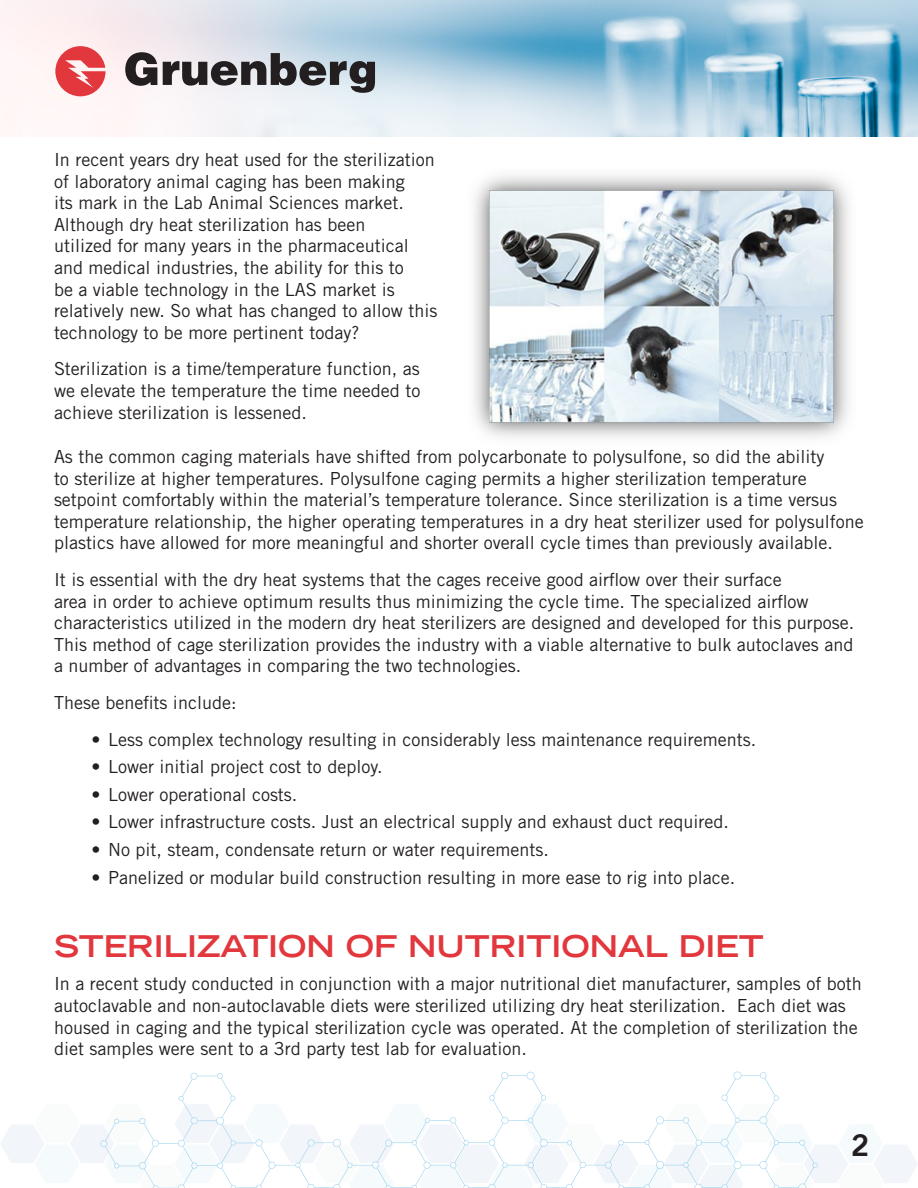
<style>
.page{position:relative;width:918px;height:1188px;background:#fff}
.page>*{position:absolute;margin:0;border:0;box-sizing:border-box;transform-origin:0 0}
.t1{font:700 expanded 30px "Trade Gothic LT Std";color:#e1373d}
.t2{font:30px "Trade Gothic LT Std Bd 2";color:#231f20}
.t3{font:18px/21.6px "Trade Gothic LT Std";color:#231f20}
</style>
<div class="page">
<svg style="left:0;top:1125px;width:917px;height:58px"></svg>
<svg style="left:100px;top:1072px;width:718px;height:116px"></svg>
<img style="left:474px;top:175px;width:375px;height:263px">
<img style="left:0;top:0;width:918px;height:136px">
<svg style="left:125px;top:52px;width:32px;height:34px"></svg>
<svg style="left:163px;top:53px;width:212px;height:40px;background:#929499"></svg>
<svg style="left:55px;top:46px;width:51px;height:50px"></svg>
<p class="t3" style="left:54px;top:149px;width:385px">In recent years dry heat used for the sterilization of laboratory animal caging has been making<br>its mark in the Lab Animal Sciences market.<br>Although dry heat sterilization has been<br>utilized for many years in the pharmaceutical and medical industries, the ability for this to<br>be a viable technology in the LAS market is relatively new. So what has changed to allow this technology to be more pertinent today?</p>
<p class="t3" style="left:54px;top:358px;width:368px;text-align:justify">Sterilization is a time/temperature function, as we elevate the temperature the time needed to achieve sterilization is lessened.</p>
<p class="t3" style="left:54px;top:446px;width:811px">As the common caging materials have shifted from polycarbonate to polysulfone, so did the ability<br>to sterilize at higher temperatures. Polysulfone caging permits a higher sterilization temperature setpoint comfortably within the material’s temperature tolerance. Since sterilization is a time versus temperature relationship, the higher operating temperatures in a dry heat sterilizer used for polysulfone plastics have allowed for more meaningful and shorter overall cycle times than previously available.</p>
<p class="t3" style="left:54px;top:569px;width:802px">It is essential with the dry heat systems that the cages receive good airflow over their surface<br>area in order to achieve optimum results thus minimizing the cycle time. The specialized airflow characteristics utilized in the modern dry heat sterilizers are designed and developed for this purpose.<br>This method of cage sterilization provides the industry with a viable alternative to bulk autoclaves and a number of advantages in comparing the two technologies.</p>
<p class="t3" style="left:54px;top:692px;width:184px">These benefits include:</p>
<p class="t3" style="left:92px;top:728px;width:666px">• Less complex technology resulting in considerably less maintenance requirements.</p>
<p class="t3" style="left:92px;top:756px;width:293px">• Lower initial project cost to deploy.</p>
<p class="t3" style="left:92px;top:783px;width:207px">• Lower operational costs.</p>
<p class="t3" style="left:92px;top:811px;width:639px">• Lower infrastructure costs. Just an electrical supply and exhaust duct required.</p>
<p class="t3" style="left:92px;top:839px;width:459px">• No pit, steam, condensate return or water requirements.</p>
<p class="t3" style="left:92px;top:866px;width:645px">• Panelized or modular build construction resulting in more ease to rig into place.</p>
<p class="t1" style="left:54px;top:926px;width:711px">STERILIZATION OF NUTRITIONAL DIET</p>
<p class="t3" style="left:54px;top:973px;width:809px">In a recent study conducted in conjunction with a major nutritional diet manufacturer, samples of both autoclavable and non-autoclavable diets were sterilized utilizing dry heat sterilization. Each diet was housed in caging and the typical sterilization cycle was operated. At the completion of sterilization the diet samples were sent to a 3rd party test lab for evaluation.</p>
<p class="t2" style="left:851px;top:1126px;width:20px">2</p>
</div>
